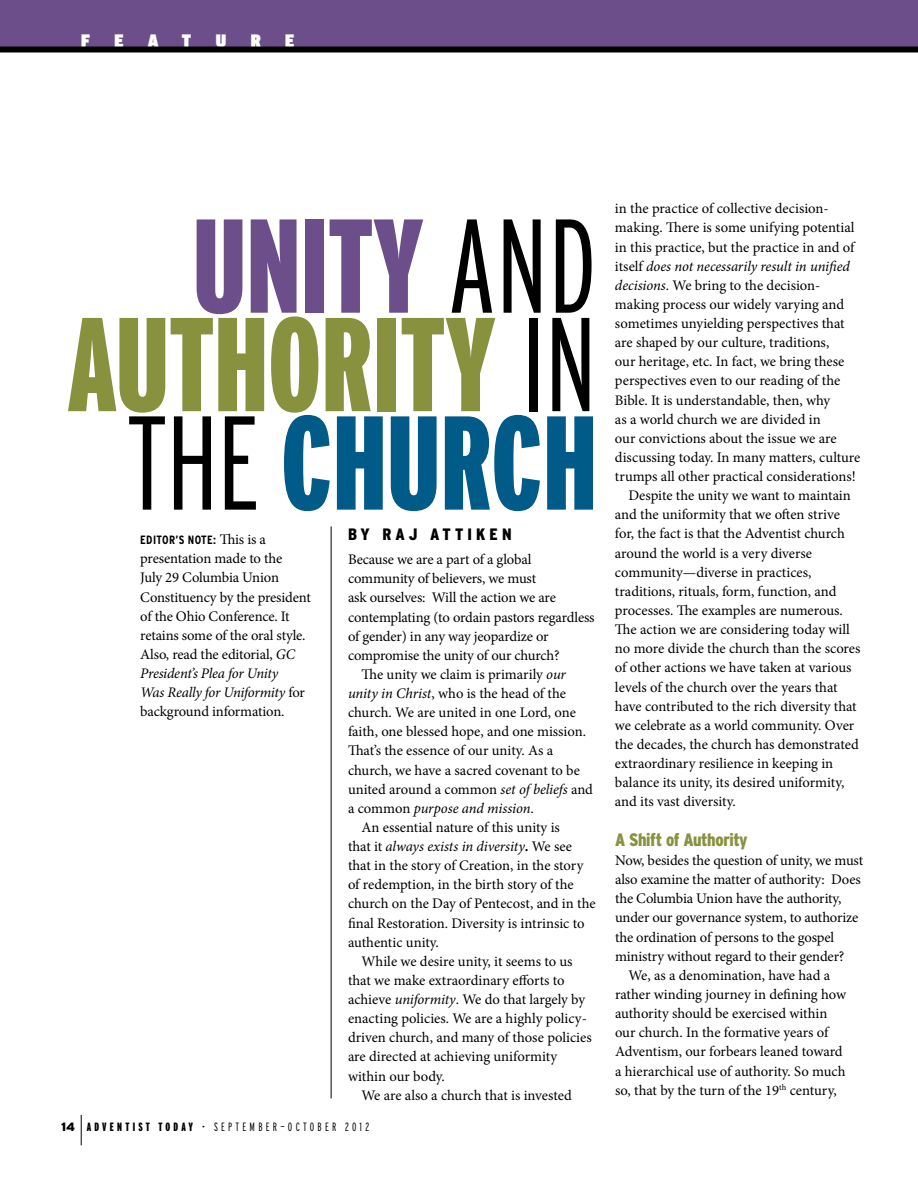
<style>
.page{position:relative;width:918px;height:1188px;background:#fff}
.page>*{position:absolute;margin:0;border:0;box-sizing:border-box;transform-origin:0 0}
.t1{font:900 extra-condensed 133.2px/98.4px "Interstate";letter-spacing:.06em;color:#88913e;text-align:right}
.t2{font:900 condensed 18px "Interstate";letter-spacing:-.02em;color:#88913e}
.t3{font:900 condensed 18px "Interstate";color:#fff}
.t4{font:900 condensed 16.5px "Interstate";color:#000}
.t5{font:14.7px/19.2px "Minion Pro";letter-spacing:-.005em;color:#000}
.t6{font:italic 14.7px "Minion Pro";letter-spacing:-.01em;color:#000}
.t7{font:300 extra-condensed 12px "Interstate";letter-spacing:.27em;color:#000}
.t8{font:700 condensed 12px "Interstate";color:#000}
.t9{font:900 extra-condensed 12px "Interstate";letter-spacing:.31em;color:#000}
.s1{color:#6c4f8a}
.s2{font-weight:300;color:#000}
.s3{color:#005b89}
.s4{font-family:"Minion Pro";font-weight:400;font-stretch:normal;font-size:14.7px}
.s5{font-style:italic}
.s6{font-style:normal}
.s7{font-weight:700;font-style:normal}
.s8{font-stretch:normal}
.s9{font-weight:900}
</style>
<div class="page">
<hr style="left:81px;top:1115px;width:1px;height:30px;background:#000">
<div style="left:0;top:0;width:918px;height:49px;background:#6c4f8a"></div>
<div style="left:0;top:46px;width:918px;height:6px;background:#000"></div>
<hr style="left:331px;top:526px;width:1px;height:572px;background:#000">
<p class="t3" style="left:81px;top:30px;width:32px">FEATURE</p>
<h1 class="t1" style="left:67px;top:216px;width:531px"><span class="s1">UNITY</span><span class="s2">AND<br></span>AUTHORITY<span class="s2">IN<br>THE</span> <span class="s3">CHURCH</span></h1>
<p class="t8" style="left:140px;top:533px;width:13px">EDITOR</p>
<p class="t8" style="left:176px;top:533px;width:92px">’S NOTE : <span class="s4">This is a</span></p>
<p class="t5" style="left:140px;top:549px;width:172px">presentation made to the<br>July 29 Columbia Union<br>Constituency by the president of the Ohio Conference. It retains some of the oral style.<br>Also, read the editorial, <span class="s5">GC<br>President’s Plea for Unity<br>Was Really for Uniformity</span> for background information.</p>
<p class="t4" style="left:348px;top:525px;width:165px">By Raj Attiken</p>
<p class="t5" style="left:348px;top:550px;width:185px">Because we are a part of a global</p>
<p class="t5" style="left:348px;top:569px;width:190px">community of believers, we must</p>
<p class="t5" style="left:348px;top:588px;width:209px">ask ourselves: Will the action we are</p>
<p class="t5" style="left:348px;top:607px;width:248px">contemplating (to ordain pastors regardless</p>
<p class="t5" style="left:348px;top:626px;width:202px">of gender) in any way jeopardize or</p>
<p class="t5" style="left:348px;top:646px;width:213px">compromise the unity of our church?</p>
<p class="t5" style="left:361px;top:665px;width:206px">The unity we claim is primarily <span class="s5">our</span></p>
<p class="t5" style="left:348px;top:684px;width:220px"><span class="s5">unity in Christ</span>, who is the head of the</p>
<p class="t5" style="left:348px;top:703px;width:230px">church. We are united in one Lord, one</p>
<p class="t5" style="left:348px;top:722px;width:240px">faith, one blessed hope, and one mission.</p>
<p class="t5" style="left:348px;top:741px;width:207px">That’s the essence of our unity. As a</p>
<p class="t5" style="left:348px;top:760px;width:234px">church, we have a sacred covenant to be</p>
<p class="t5" style="left:348px;top:779px;width:247px">united around a common <span class="s5">set of beliefs</span> and</p>
<p class="t6" style="left:348px;top:798px;width:187px"><span class="s6">a common</span> purpose and mission<span class="s6">.</span></p>
<p class="t5" style="left:361px;top:818px;width:200px">An essential nature of this unity is</p>
<p class="t6" style="left:348px;top:836px;width:226px"><span class="s6">that it</span> always exists in diversity<span class="s7">.</span> <span class="s6">We see</span></p>
<p class="t5" style="left:348px;top:856px;width:237px">that in the story of Creation, in the story</p>
<p class="t5" style="left:348px;top:875px;width:227px">of redemption, in the birth story of the</p>
<p class="t5" style="left:348px;top:894px;width:249px">church on the Day of Pentecost, and in the</p>
<p class="t5" style="left:348px;top:913px;width:238px">final Restoration. Diversity is intrinsic to</p>
<p class="t5" style="left:348px;top:932px;width:92px">authentic unity.</p>
<p class="t5" style="left:361px;top:952px;width:213px">While we desire unity, it seems to us</p>
<p class="t5" style="left:348px;top:971px;width:218px">that we make extraordinary efforts to</p>
<p class="t5" style="left:348px;top:990px;width:239px">achieve <span class="s5">uniformity</span>. We do that largely by</p>
<p class="t5" style="left:348px;top:1009px;width:240px">enacting policies. We are a highly policy-</p>
<p class="t5" style="left:348px;top:1028px;width:245px">driven church, and many of those policies</p>
<p class="t5" style="left:348px;top:1047px;width:211px">are directed at achieving uniformity</p>
<p class="t5" style="left:348px;top:1066px;width:98px">within our body.</p>
<p class="t5" style="left:361px;top:1086px;width:212px">We are also a church that is invested</p>
<p class="t9" style="left:61px;top:1121px;width:113px"><span class="s8">14</span> AD VENTIS T TODA</p>
<p class="t7" style="left:189px;top:1120px;width:182px"><span class="s9">Y</span> • SEPTEMBER—OCTOBER 2012</p>
<p class="t5" style="left:615px;top:199px;width:215px">in the practice of collective decision-</p>
<p class="t5" style="left:615px;top:218px;width:241px">making. There is some unifying potential</p>
<p class="t5" style="left:615px;top:237px;width:241px">in this practice, but the practice in and of</p>
<p class="t6" style="left:615px;top:256px;width:236px"><span class="s6">itself</span> does not necessarily result in unified</p>
<p class="t5" style="left:615px;top:276px;width:207px"><span class="s5">decisions</span>. We bring to the decision-</p>
<p class="t5" style="left:615px;top:295px;width:231px">making process our widely varying and</p>
<p class="t5" style="left:615px;top:314px;width:231px">sometimes unyielding perspectives that</p>
<p class="t5" style="left:615px;top:333px;width:216px">are shaped by our culture, traditions,</p>
<p class="t5" style="left:615px;top:352px;width:231px">our heritage, etc. In fact, we bring these</p>
<p class="t5" style="left:615px;top:371px;width:227px">perspectives even to our reading of the</p>
<p class="t5" style="left:615px;top:390px;width:217px">Bible. It is understandable, then, why</p>
<p class="t5" style="left:615px;top:409px;width:207px">as a world church we are divided in</p>
<p class="t5" style="left:615px;top:429px;width:223px">our convictions about the issue we are</p>
<p class="t5" style="left:615px;top:448px;width:247px">discussing today. In many matters, culture</p>
<p class="t5" style="left:615px;top:467px;width:242px">trumps all other practical considerations!</p>
<p class="t5" style="left:628px;top:486px;width:224px">Despite the unity we want to maintain</p>
<p class="t5" style="left:615px;top:505px;width:226px">and the uniformity that we often strive</p>
<p class="t5" style="left:615px;top:524px;width:231px">for, the fact is that the Adventist church</p>
<p class="t5" style="left:615px;top:543px;width:199px">around the world is a very diverse</p>
<p class="t5" style="left:615px;top:563px;width:198px">community—diverse in practices,</p>
<p class="t5" style="left:615px;top:582px;width:223px">traditions, rituals, form, function, and</p>
<p class="t5" style="left:615px;top:601px;width:229px">processes. The examples are numerous.</p>
<p class="t5" style="left:615px;top:620px;width:236px">The action we are considering today will</p>
<p class="t5" style="left:615px;top:639px;width:247px">no more divide the church than the scores</p>
<p class="t5" style="left:615px;top:658px;width:238px">of other actions we have taken at various</p>
<p class="t5" style="left:615px;top:677px;width:224px">levels of the church over the years that</p>
<p class="t5" style="left:615px;top:696px;width:243px">have contributed to the rich diversity that</p>
<p class="t5" style="left:615px;top:716px;width:241px">we celebrate as a world community. Over</p>
<p class="t5" style="left:615px;top:735px;width:245px">the decades, the church has demonstrated</p>
<p class="t5" style="left:615px;top:754px;width:220px">extraordinary resilience in keeping in</p>
<p class="t5" style="left:615px;top:773px;width:231px">balance its unity, its desired uniformity,</p>
<p class="t5" style="left:615px;top:792px;width:122px">and its vast diversity.</p>
<p class="t2" style="left:615px;top:830px;width:134px">A Shift of Authority</p>
<p class="t5" style="left:615px;top:851px;width:250px">Now, besides the question of unity, we must</p>
<p class="t5" style="left:615px;top:870px;width:247px">also examine the matter of authority: Does</p>
<p class="t5" style="left:615px;top:889px;width:228px">the Columbia Union have the authority,</p>
<p class="t5" style="left:615px;top:908px;width:245px">under our governance system, to authorize</p>
<p class="t5" style="left:615px;top:927px;width:221px">the ordination of persons to the gospel</p>
<p class="t5" style="left:615px;top:947px;width:231px">ministry without regard to their gender?</p>
<p class="t5" style="left:628px;top:966px;width:203px">We, as a denomination, have had a</p>
<p class="t5" style="left:615px;top:985px;width:233px">rather winding journey in defining how</p>
<p class="t5" style="left:615px;top:1004px;width:214px">authority should be exercised within</p>
<p class="t5" style="left:615px;top:1023px;width:215px">our church. In the formative years of</p>
<p class="t5" style="left:615px;top:1042px;width:229px">Adventism, our forbears leaned toward</p>
<p class="t5" style="left:615px;top:1061px;width:232px">a hierarchical use of authority. So much</p>
<p class="t5" style="left:615px;top:1080px;width:223px">so, that by the turn of the 19<sup>th</sup> century,</p>
</div>
